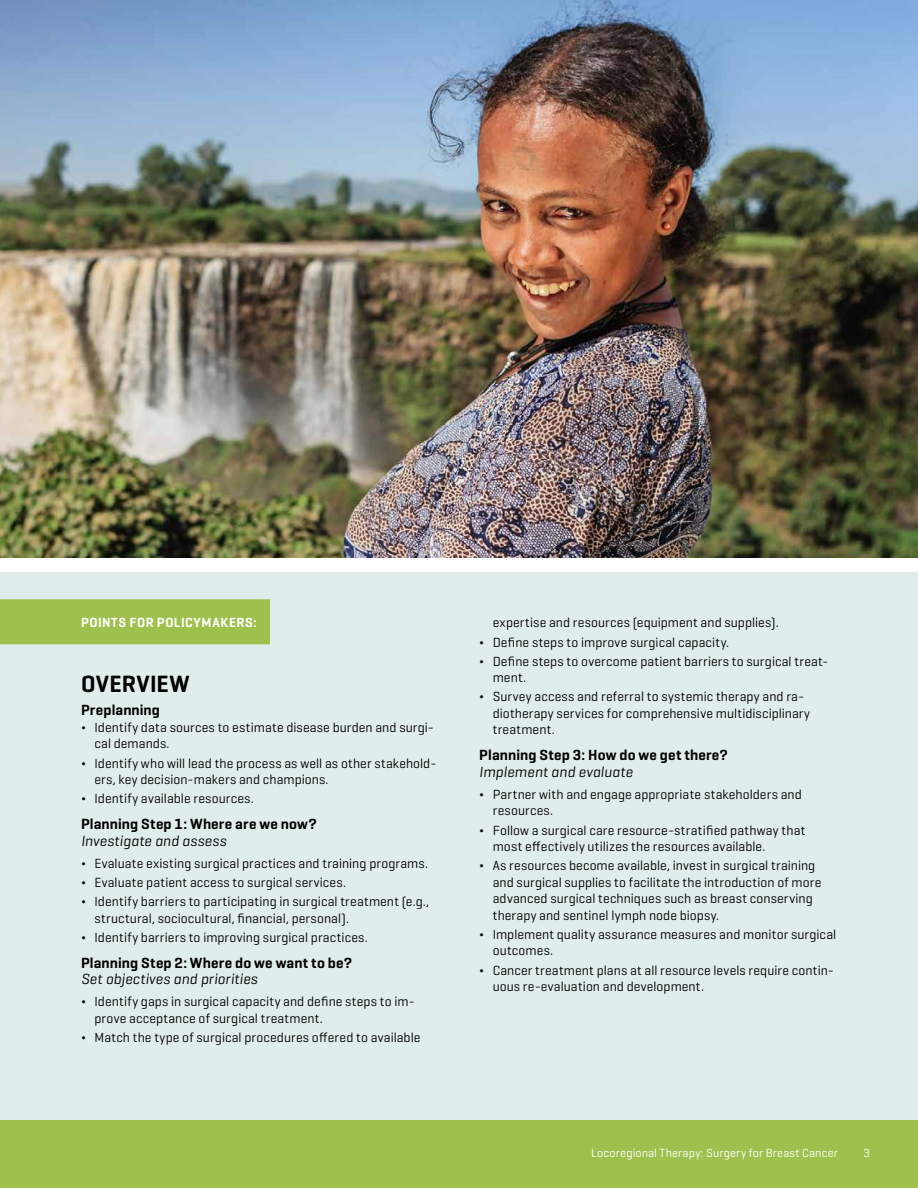
<style>
.page{position:relative;width:918px;height:1188px;background:#fff}
.page>*{position:absolute;margin:0;border:0;box-sizing:border-box;transform-origin:0 0}
.t1{font:600 24px "Geogrotesque";letter-spacing:.01em;color:#000}
.t2{font:600 15px "Geogrotesque";letter-spacing:.01em;color:#000}
.t3{font:italic 15px "Geogrotesque";letter-spacing:.01em;color:#000}
.t4{font:13.5px/16.5px "Geogrotesque";letter-spacing:.01em;color:#000}
.t5{font:600 13.5px "Geogrotesque";letter-spacing:.045em;color:#fff}
.t6{font:12px "Geogrotesque";letter-spacing:.015em;color:#fff}
</style>
<div class="page">
<div style="left:0;top:572px;width:918px;height:548px;background:#e1edeb"></div>
<div style="left:0;top:599px;width:270px;height:45px;background:#a0c04d"></div>
<img style="left:0;top:0;width:918px;height:557px">
<div style="left:0;top:1120px;width:918px;height:68px;background:#a0c04d"></div>
<p class="t5" style="left:81px;top:614px;width:177px">POINTS FOR POLICYMAKERS:</p>
<h1 class="t1" style="left:81px;top:669px;width:110px">OVERVIEW</h1>
<p class="t2" style="left:81px;top:701px;width:81px">Preplanning</p>
<p class="t4" style="left:95px;top:719px;width:341px;text-indent:-14px">¬ Identify data sources to estimate disease burden and surgi&shy;cal demands.</p>
<p class="t4" style="left:95px;top:754px;width:344px;text-indent:-14px">¬ Identify who will lead the process as well as other stakehold&shy;ers, key decision-makers and champions.</p>
<p class="t4" style="left:81px;top:790px;width:174px">¬ Identify available resources.</p>
<p class="t2" style="left:81px;top:815px;width:238px">Planning Step 1: Where are we now?</p>
<p class="t3" style="left:81px;top:831px;width:147px">Investigate and assess</p>
<p class="t4" style="left:81px;top:853px;width:350px;line-height:19.2px">¬ Evaluate existing surgical practices and training programs. ¬ Evaluate patient access to surgical services.<br>¬ Identify barriers to participating in surgical treatment (e.g.,</p>
<p class="t4" style="left:81px;top:908px;width:288px;line-height:19.2px;text-align:center">structural, sociocultural, financial, personal).<br>¬ Identify barriers to improving surgical practices.</p>
<p class="t2" style="left:81px;top:953px;width:273px">Planning Step 2: Where do we want to be?</p>
<p class="t3" style="left:81px;top:970px;width:178px">Set objectives and priorities</p>
<p class="t4" style="left:95px;top:993px;width:322px;text-indent:-14px">¬ Identify gaps in surgical capacity and define steps to im&shy;prove acceptance of surgical treatment.</p>
<p class="t4" style="left:81px;top:1029px;width:341px">¬ Match the type of surgical procedures offered to available</p>
<p class="t4" style="left:479px;top:613px;width:351px;line-height:19.2px;text-indent:14px">expertise and resources (equipment and supplies).<br>¬ Define steps to improve surgical capacity.<br>¬ Define steps to overcome patient barriers to surgical treat-</p>
<p class="t4" style="left:479px;top:668px;width:327px;line-height:19.2px;text-indent:14px">ment.<br>¬ Survey access and referral to systemic therapy and ra-</p>
<p class="t4" style="left:493px;top:705px;width:319px">diotherapy services for comprehensive multidisciplinary treatment.</p>
<p class="t2" style="left:479px;top:746px;width:250px">Planning Step 3: How do we get there?</p>
<p class="t3" style="left:479px;top:762px;width:155px">Implement and evaluate</p>
<p class="t4" style="left:493px;top:786px;width:311px;text-indent:-14px">¬ Partner with and engage appropriate stakeholders and resources.</p>
<p class="t4" style="left:493px;top:821px;width:314px;text-indent:-14px">¬ Follow a surgical care resource-stratified pathway that most effectively utilizes the resources available.</p>
<p class="t4" style="left:493px;top:857px;width:330px;text-indent:-14px">¬ As resources become available, invest in surgical training and surgical supplies to facilitate the introduction of more advanced surgical techniques such as breast conserving therapy and sentinel lymph node biopsy.</p>
<p class="t4" style="left:493px;top:926px;width:345px;text-indent:-14px">¬ Implement quality assurance measures and monitor surgical outcomes.</p>
<p class="t4" style="left:493px;top:961px;width:343px;text-indent:-14px">¬ Cancer treatment plans at all resource levels require contin&shy;uous re-evaluation and development.</p>
<p class="t6" style="left:591px;top:1145px;width:248px">Locoregional Therapy: Surgery for Breast Cancer</p>
<p class="t6" style="left:863px;top:1145px;width:8px">3</p>
</div>
